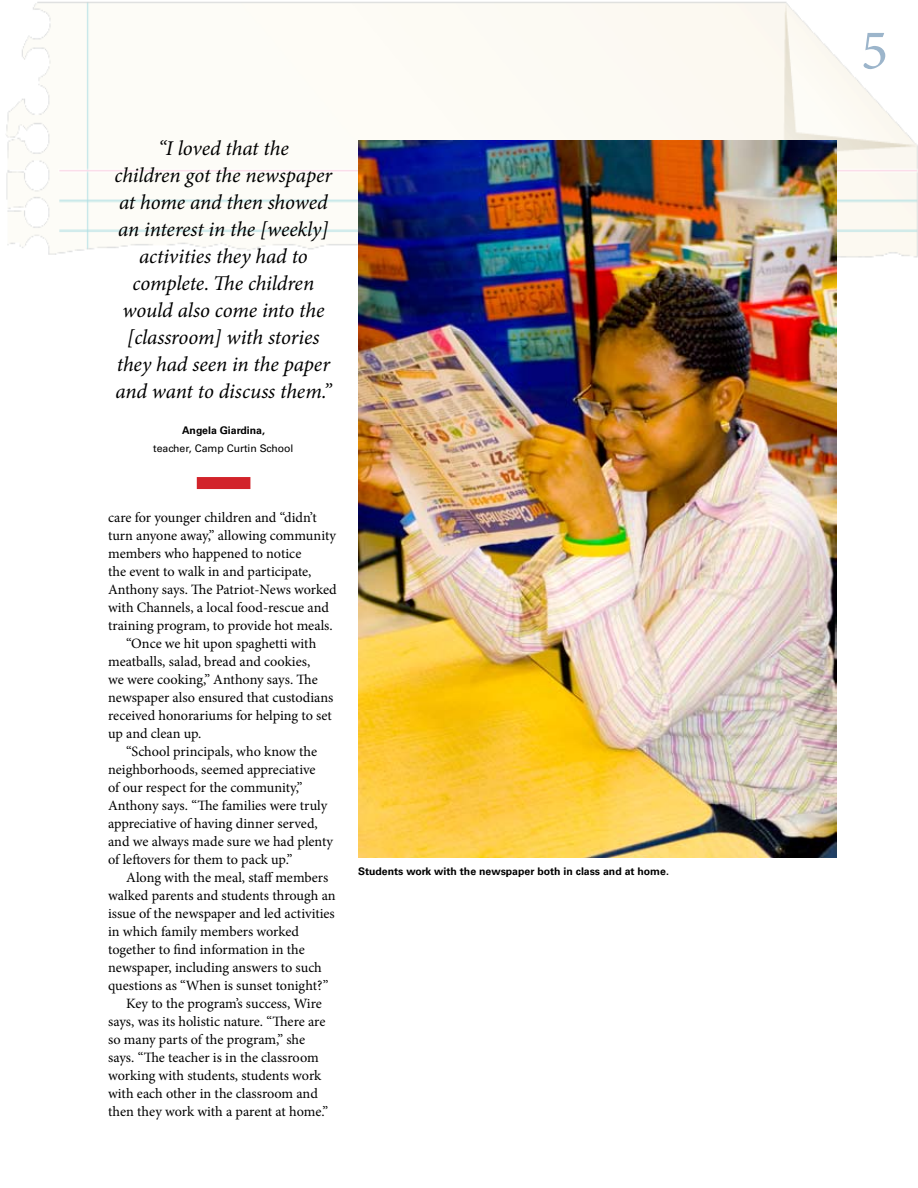
<style>
.page{position:relative;width:918px;height:1188px;background:#fff}
.page>*{position:absolute;margin:0;border:0;box-sizing:border-box;transform-origin:0 0}
.t1{font:57px "Minion Pro";color:#9cb5cb}
.t2{font:italic 21px/27px "Minion Pro";letter-spacing:-.005em;color:#000;text-align:center}
.t3{font:14.25px "Minion Pro";letter-spacing:-.005em;color:#000}
.t4{font:700 10.5px "Univers";color:#000}
.t5{font:10.5px "Univers";color:#000}
</style>
<div class="page">
<img style="left:6px;top:1px;width:912px;height:274px">
<img style="left:359px;top:140px;width:478px;height:718px">
<div style="left:197px;top:477px;width:53px;height:12px;background:#d2232a"></div>
<p class="t2" style="left:115px;top:135px;width:219px">“I loved that the<br>children got the newspaper at home and then showed an interest in the [weekly] activities they had to complete. The children would also come into the [classroom] with stories they had seen in the paper and want to discuss them.”</p>
<p class="t4" style="left:182px;top:424px;width:85px">Angela Giardina,</p>
<p class="t5" style="left:153px;top:442px;width:142px">teacher, Camp Curtin School</p>
<p class="t3" style="left:108px;top:508px;width:210px">care for younger children and “didn’t</p>
<p class="t3" style="left:108px;top:526px;width:229px">turn anyone away,” allowing community</p>
<p class="t3" style="left:108px;top:544px;width:195px">members who happened to notice</p>
<p class="t3" style="left:108px;top:562px;width:205px">the event to walk in and participate,</p>
<p class="t3" style="left:108px;top:580px;width:230px">Anthony says. The Patriot-News worked</p>
<p class="t3" style="left:108px;top:598px;width:222px">with Channels, a local food-rescue and</p>
<p class="t3" style="left:108px;top:616px;width:226px">training program, to provide hot meals.</p>
<p class="t3" style="left:126px;top:634px;width:192px">“Once we hit upon spaghetti with</p>
<p class="t3" style="left:108px;top:652px;width:204px">meatballs, salad, bread and cookies,</p>
<p class="t3" style="left:108px;top:670px;width:211px">we were cooking,” Anthony says. The</p>
<p class="t3" style="left:108px;top:688px;width:227px">newspaper also ensured that custodians</p>
<p class="t3" style="left:108px;top:706px;width:225px">received honorariums for helping to set</p>
<p class="t3" style="left:108px;top:724px;width:95px">up and clean up.</p>
<p class="t3" style="left:126px;top:742px;width:193px">“School principals, who know the</p>
<p class="t3" style="left:108px;top:760px;width:209px">neighborhoods, seemed appreciative</p>
<p class="t3" style="left:108px;top:778px;width:196px">of our respect for the community,”</p>
<p class="t3" style="left:108px;top:796px;width:221px">Anthony says. “The families were truly</p>
<p class="t3" style="left:108px;top:814px;width:211px">appreciative of having dinner served,</p>
<p class="t3" style="left:108px;top:832px;width:226px">and we always made sure we had plenty</p>
<p class="t3" style="left:108px;top:850px;width:186px">of leftovers for them to pack up.”</p>
<p class="t3" style="left:126px;top:868px;width:204px">Along with the meal, staff members</p>
<p class="t3" style="left:108px;top:886px;width:229px">walked parents and students through an</p>
<p class="t3" style="left:108px;top:904px;width:228px">issue of the newspaper and led activities</p>
<p class="t3" style="left:108px;top:922px;width:192px">in which family members worked</p>
<p class="t3" style="left:108px;top:940px;width:198px">together to find information in the</p>
<p class="t3" style="left:108px;top:958px;width:215px">newspaper, including answers to such</p>
<p class="t3" style="left:108px;top:976px;width:222px">questions as “When is sunset tonight?”</p>
<p class="t3" style="left:126px;top:994px;width:197px">Key to the program’s success, Wire</p>
<p class="t3" style="left:108px;top:1012px;width:219px">says, was its holistic nature. “There are</p>
<p class="t3" style="left:108px;top:1030px;width:199px">so many parts of the program,” she</p>
<p class="t3" style="left:108px;top:1048px;width:212px">says. “The teacher is in the classroom</p>
<p class="t3" style="left:108px;top:1066px;width:215px">working with students, students work</p>
<p class="t3" style="left:108px;top:1084px;width:211px">with each other in the classroom and</p>
<p class="t3" style="left:108px;top:1102px;width:222px">then they work with a parent at home.”</p>
<p class="t4" style="left:358px;top:866px;width:312px">Students work with the newspaper both in class and at home.</p>
<h1 class="t1" style="left:861px;top:12px;width:29px">5</h1>
</div>
